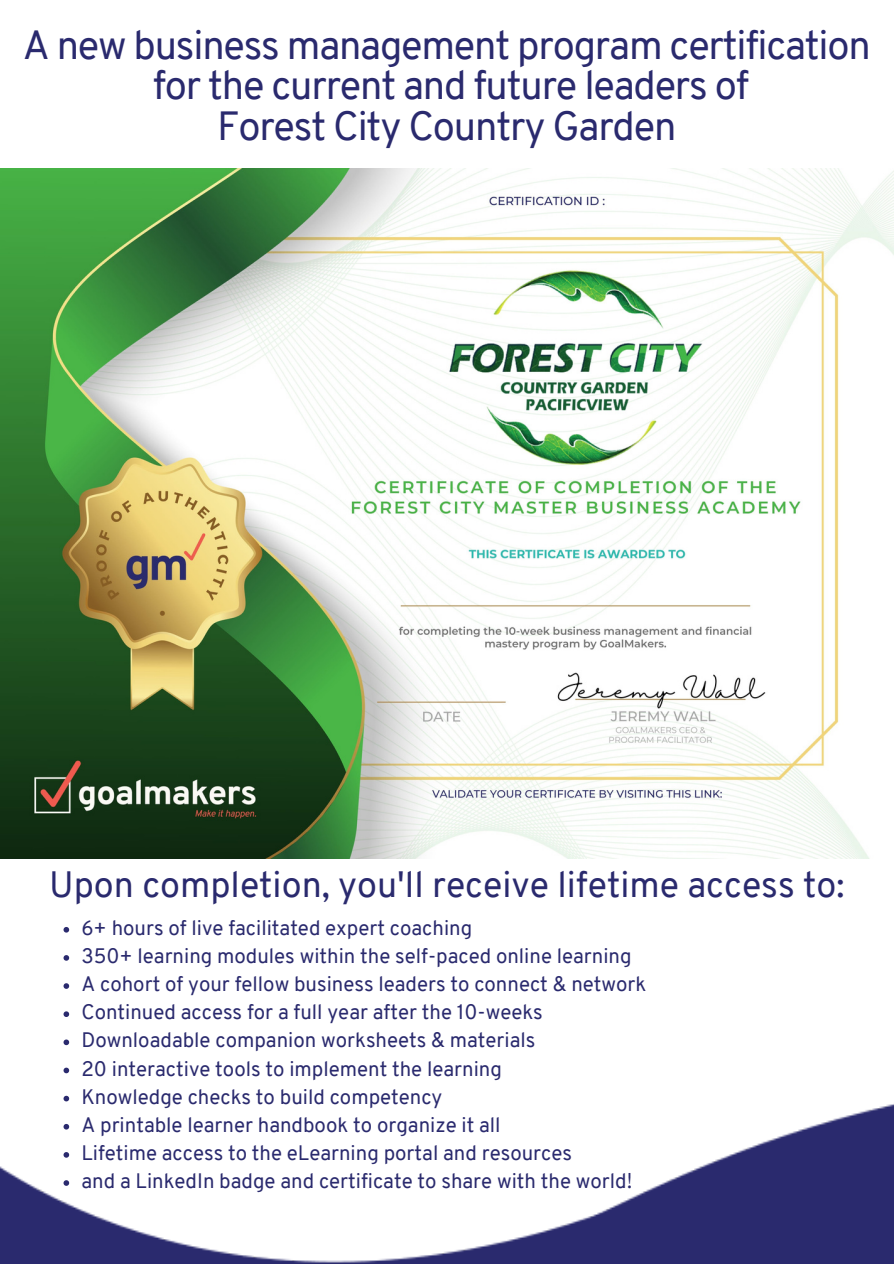
<style>
.page{position:relative;width:894px;height:1264px;background:#fff}
.page>*{position:absolute;margin:0;border:0;box-sizing:border-box;transform-origin:0 0}
.t1{font:39.75px "Overpass";letter-spacing:-.03em;color:#2a2a6e}
.t2{font:35.7px "Overpass";color:#2a2a6e}
.t3{font:20.4px "Overpass";color:#2a2a6e}
</style>
<div class="page">
<img style="left:0;top:169px;width:893px;height:689px">
<svg style="left:63px;top:927px;width:6px;height:5px"></svg>
<svg style="left:63px;top:955px;width:6px;height:5px"></svg>
<svg style="left:63px;top:983px;width:6px;height:5px"></svg>
<svg style="left:63px;top:1011px;width:6px;height:6px"></svg>
<img style="left:0;top:1039px;width:893px;height:224px">
<p class="t1" style="left:23px;top:29px;width:849px">A new business management program certification</p>
<p class="t1" style="left:153px;top:70px;width:597px">for the current and future leaders of</p>
<p class="t1" style="left:217px;top:110px;width:460px">Forest City Country Garden</p>
<p class="t2" style="left:49px;top:870px;width:796px">Upon completion, you'll receive lifetime access to:</p>
<p class="t3" style="left:81px;top:919px;width:392px">6+ hours of live facilitated expert coaching</p>
<p class="t3" style="left:81px;top:947px;width:551px">350+ learning modules within the self-paced online learning</p>
<p class="t3" style="left:81px;top:975px;width:566px">A cohort of your fellow business leaders to connect &amp; network</p>
<p class="t3" style="left:81px;top:1003px;width:462px">Continued access for a full year after the 10-weeks</p>
<p class="t3" style="left:81px;top:1032px;width:455px">Downloadable companion worksheets &amp; materials</p>
<p class="t3" style="left:81px;top:1060px;width:422px">20 interactive tools to implement the learning</p>
<p class="t3" style="left:81px;top:1088px;width:362px">Knowledge checks to build competency</p>
<p class="t3" style="left:81px;top:1116px;width:420px">A printable learner handbook to organize it all</p>
<p class="t3" style="left:81px;top:1144px;width:492px">Lifetime access to the eLearning portal and resources</p>
<p class="t3" style="left:81px;top:1172px;width:552px">and a LinkedIn badge and certificate to share with the world!</p>
</div>
